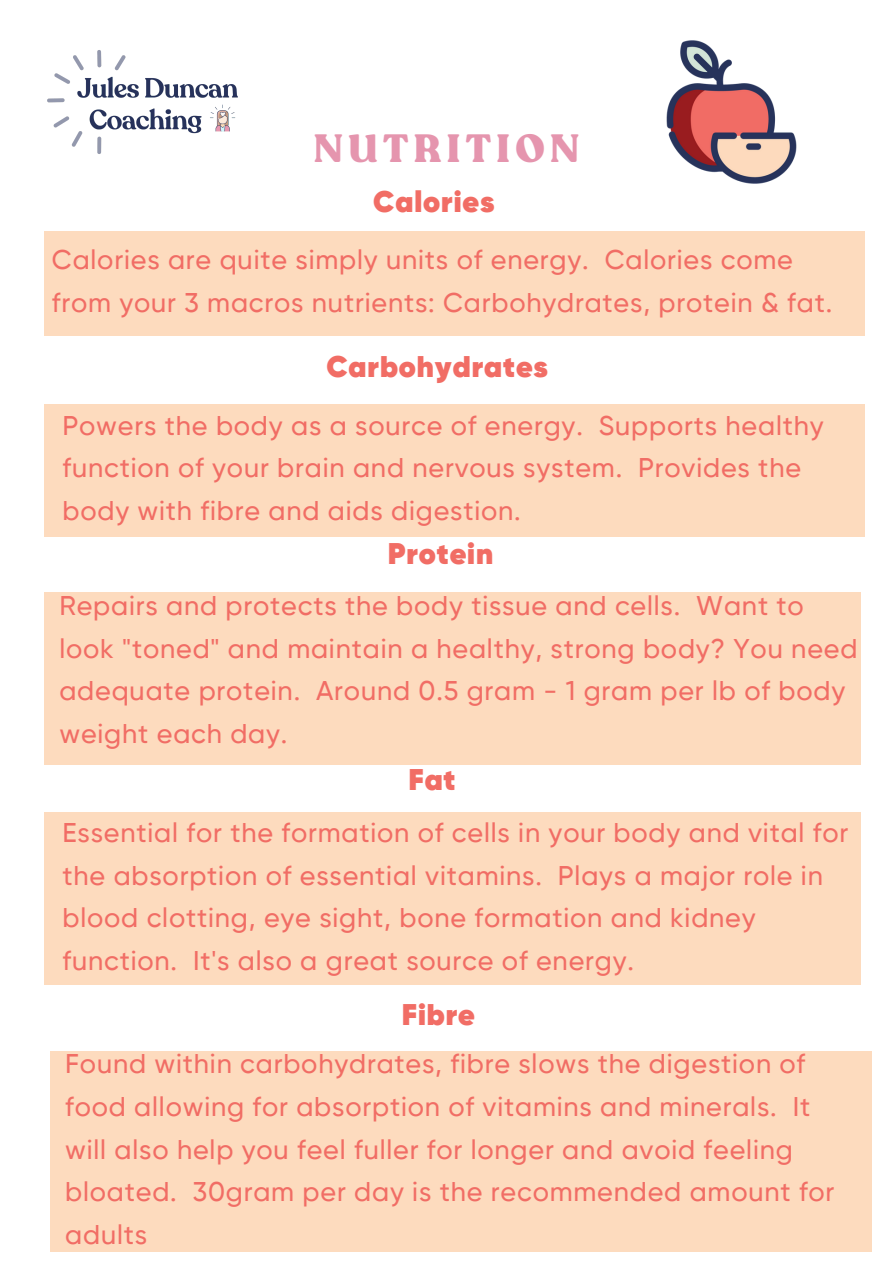
<style>
.page{position:relative;width:893px;height:1264px;background:#fff}
.page>*{position:absolute;margin:0;border:0;box-sizing:border-box;transform-origin:0 0}
.t1{font:900 39px "Recoleta Alt";letter-spacing:.13em;color:#e595ae}
.t2{font:800 29.85px "Gilroy";color:#f16d65}
.t3{font:800 29.7px "Gilroy";letter-spacing:.03em;color:#f16d65}
.t4{font:500 27px/42.8px "Gilroy";letter-spacing:.03em;color:#f16d65}
</style>
<div class="page">
<div style="left:44px;top:231px;width:819px;height:104px;background:#fddbbe"></div>
<div style="left:44px;top:404px;width:819px;height:132px;background:#fddbbe"></div>
<div style="left:44px;top:592px;width:816px;height:173px;background:#fddbbe"></div>
<div style="left:44px;top:812px;width:816px;height:172px;background:#fddbbe"></div>
<div style="left:50px;top:1050px;width:821px;height:201px;background:#fddbbe"></div>
<img style="left:666px;top:40px;width:131px;height:144px">
<img style="left:47px;top:50px;width:191px;height:104px">
<h1 class="t1" style="left:313px;top:123px;width:268px">NUTRITION</h1>
<p class="t3" style="left:373px;top:189px;width:123px">Calories</p>
<p class="t4" style="left:52px;top:240px;width:781px">Calories are quite simply units of energy. Calories come from your 3 macros nutrients: Carbohydrates, protein &amp; fat.</p>
<p class="t3" style="left:326px;top:354px;width:223px">Carbohydrates</p>
<p class="t4" style="left:62px;top:406px;width:762px">Powers the body as a source of energy. Supports healthy function of your brain and nervous system. Provides the body with fibre and aids digestion.</p>
<p class="t3" style="left:388px;top:541px;width:107px">Protein</p>
<p class="t4" style="left:59px;top:586px;width:799px">Repairs and protects the body tissue and cells. Want to look "toned" and maintain a healthy, strong body? You need adequate protein. Around 0.5 gram - 1 gram per lb of body weight each day.</p>
<p class="t2" style="left:408px;top:767px;width:49px">Fat</p>
<p class="t4" style="left:62px;top:813px;width:787px">Essential for the formation of cells in your body and vital for the absorption of essential vitamins. Plays a major role in blood clotting, eye sight, bone formation and kidney function. It's also a great source of energy.</p>
<p class="t3" style="left:402px;top:1001px;width:75px">Fibre</p>
<p class="t4" style="left:65px;top:1044px;width:770px">Found within carbohydrates, fibre slows the digestion of food allowing for absorption of vitamins and minerals. It will also help you feel fuller for longer and avoid feeling bloated. 30gram per day is the recommended amount for adults</p>
</div>
